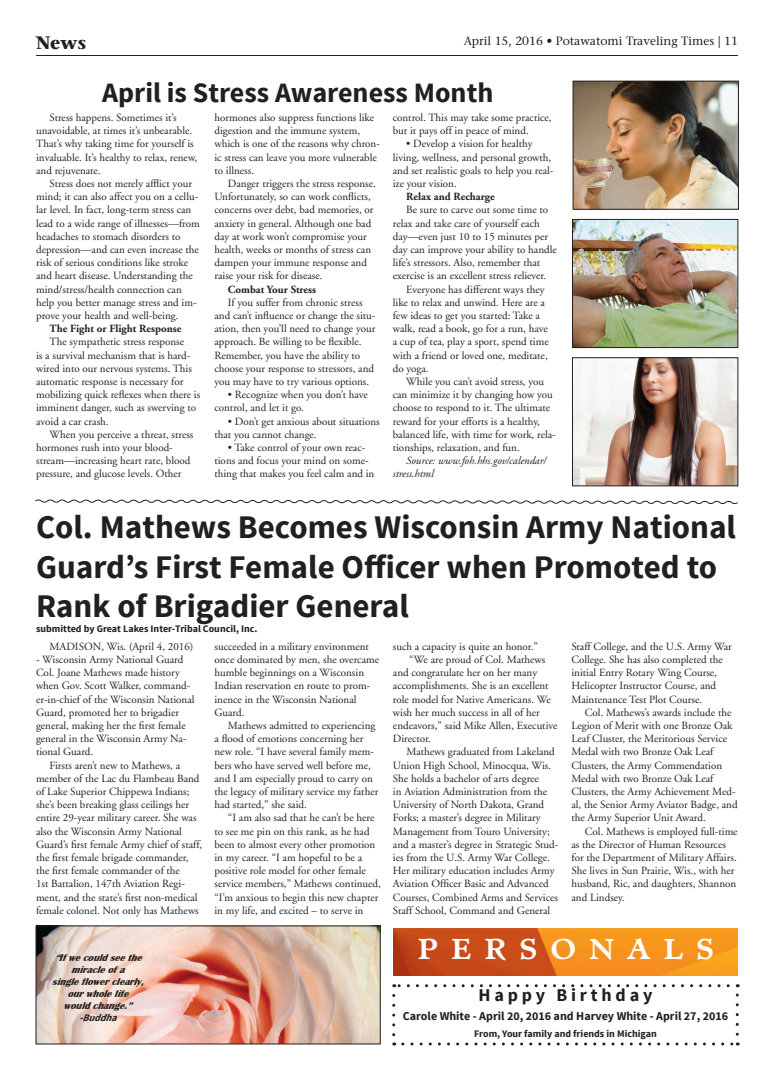
<style>
.page{position:relative;width:774px;height:1080px;background:#fff}
.page>*{position:absolute;margin:0;border:0;box-sizing:border-box;transform-origin:0 0}
.t1{font:700 33px/39.6px "Source Sans Pro";color:#231f20}
.t2{font:700 30px "Minister T";letter-spacing:.45em;color:#fff}
.t3{font:700 28px "Source Sans Pro";color:#231f20}
.t4{font:700 18px "Source Sans Pro";letter-spacing:.21em;color:#231f20}
.t5{font:700 18px "Stone Serif Std";color:#231f20}
.t6{font:700 12px "Source Sans Pro";color:#231f20}
.t7{font:500 12px "Stone Serif Std";color:#231f20}
.t8{font:11px/13.2px "Adobe Garamond";color:#231f20}
.t9{font:700 11px "Adobe Garamond";color:#231f20}
.t10{font:italic 11px/13.2px "Adobe Garamond";color:#231f20}
.t11{font:700 10px "Source Sans Pro";color:#231f20}
.t12{font:italic 700 10px "Britannic";color:#231f20}
.t13{font:italic 700 10px "Source Sans Pro";color:#231f20}
</style>
<div class="page">
<hr style="left:36px;top:55px;width:702px;height:1px;background:#231f20">
<img style="left:574px;top:221px;width:162px;height:125px">
<div style="left:572px;top:219px;width:166px;height:129px;border:1px solid #231f20"></div>
<img style="left:575px;top:83px;width:162px;height:124px">
<div style="left:573px;top:81px;width:166px;height:128px;border:1px solid #231f20"></div>
<img style="left:574px;top:360px;width:162px;height:124px">
<div style="left:572px;top:358px;width:166px;height:128px;border:1px solid #231f20"></div>
<svg style="left:35px;top:499px;width:703px;height:5px"></svg>
<img style="left:394px;top:928px;width:344px;height:48px">
<svg style="left:392px;top:995px;width:3px;height:51px"></svg>
<svg style="left:403px;top:1042px;width:335px;height:4px"></svg>
<svg style="left:736px;top:984px;width:3px;height:50px"></svg>
<svg style="left:394px;top:984px;width:334px;height:3px"></svg>
<img style="left:38px;top:928px;width:340px;height:114px">
<p class="t5" style="left:36px;top:32px;width:52px">News</p>
<p class="t7" style="left:464px;top:34px;width:276px">April 15, 2016 • Potawatomi Traveling Times | 11</p>
<p class="t3" style="left:102px;top:75px;width:393px">April is Stress Awareness Month</p>
<p class="t8" style="left:36px;top:111px;width:163px;text-indent:13px">Stress happens. Sometimes it’s unavoidable, at times it’s unbearable.<br>That’s why taking time for yourself is invaluable. It’s healthy to relax, renew, and rejuvenate.</p>
<p class="t8" style="left:36px;top:177px;width:165px;text-indent:13px">Stress does not merely afflict your mind; it can also affect you on a cellu&shy;lar level. In fact, long-term stress can lead to a wide range of illnesses—from headaches to stomach disorders to depression—and can even increase the risk of serious conditions like stroke and heart disease. Understanding the mind/stress/health connection can help you better manage stress and im&shy;prove your health and well-being.</p>
<p class="t9" style="left:50px;top:323px;width:133px">The Fight or Flight Response</p>
<p class="t8" style="left:36px;top:336px;width:166px;text-indent:13px">The sympathetic stress response<br>is a survival mechanism that is hard&shy;wired into our nervous systems. This automatic response is necessary for mobilizing quick reflexes when there is imminent danger, such as swerving to avoid a car crash.</p>
<p class="t8" style="left:36px;top:428px;width:159px;text-indent:13px">When you perceive a threat, stress hormones rush into your blood&shy;stream—increasing heart rate, blood pressure, and glucose levels. Other</p>
<p class="t8" style="left:214px;top:111px;width:167px">hormones also suppress functions like digestion and the immune system, which is one of the reasons why chron&shy;ic stress can leave you more vulnerable to illness.</p>
<p class="t8" style="left:214px;top:177px;width:163px;text-indent:13px">Danger triggers the stress response.<br>Unfortunately, so can work conflicts, concerns over debt, bad memories, or anxiety in general. Although one bad day at work won’t compromise your health, weeks or months of stress can dampen your immune response and raise your risk for disease.</p>
<p class="t9" style="left:228px;top:283px;width:89px">Combat Your Stress</p>
<p class="t8" style="left:214px;top:296px;width:162px;text-indent:13px">If you suffer from chronic stress and can’t influence or change the situ&shy;ation, then you’ll need to change your approach. Be willing to be flexible.<br>Remember, you have the ability to choose your response to stressors, and you may have to try various options.</p>
<p class="t8" style="left:214px;top:388px;width:155px;text-indent:13px">• Recognize when you don’t have control, and let it go.</p>
<p class="t8" style="left:214px;top:415px;width:167px;text-indent:13px">• Don’t get anxious about situations that you cannot change.</p>
<p class="t8" style="left:214px;top:441px;width:161px;text-align:center">• Take control of your own reac&shy;tions and focus your mind on some&shy;thing that makes you feel calm and in</p>
<p class="t8" style="left:393px;top:111px;width:160px">control. This may take some practice, but it pays off in peace of mind.</p>
<p class="t8" style="left:393px;top:138px;width:162px;text-indent:13px">• Develop a vision for healthy living, wellness, and personal growth, and set realistic goals to help you real&shy;ize your vision.</p>
<p class="t9" style="left:406px;top:191px;width:90px">Relax and Recharge</p>
<p class="t8" style="left:393px;top:204px;width:166px;text-indent:13px">Be sure to carve out some time to relax and take care of yourself each day—even just 10 to 15 minutes per day can improve your ability to handle life’s stressors. Also, remember that exercise is an excellent stress reliever.</p>
<p class="t8" style="left:393px;top:283px;width:157px;text-indent:13px">Everyone has different ways they like to relax and unwind. Here are a few ideas to get you started: Take a walk, read a book, go for a run, have a cup of tea, play a sport, spend time with a friend or loved one, meditate, do yoga.</p>
<p class="t8" style="left:393px;top:375px;width:164px;text-indent:13px">While you can’t avoid stress, you can minimize it by changing how you choose to respond to it. The ultimate reward for your efforts is a healthy, balanced life, with time for work, rela&shy;tionships, relaxation, and fun.</p>
<p class="t10" style="left:393px;top:455px;width:155px;text-indent:13px">Source: www.foh.hhs.gov/calendar/ stress.html</p>
<p class="t1" style="left:36px;top:508px;width:702px">Col. Mathews Becomes Wisconsin Army National<br>Guard’s First Female Officer when Promoted to<br>Rank of Brigadier General</p>
<p class="t11" style="left:36px;top:622px;width:223px">submitted by Great Lakes Inter-Tribal Council, Inc.</p>
<p class="t8" style="left:50px;top:640px;width:145px">MADISON, Wis. (April 4, 2016)</p>
<p class="t8" style="left:36px;top:653px;width:160px">- Wisconsin Army National Guard<br>Col. Joane Mathews made history when Gov. Scott Walker, command&shy;er-in-chief of the Wisconsin National<br>Guard, promoted her to brigadier general, making her the first female general in the Wisconsin Army Na&shy;tional Guard.</p>
<p class="t8" style="left:36px;top:759px;width:168px;text-indent:13px">Firsts aren’t new to Mathews, a member of the Lac du Flambeau Band of Lake Superior Chippewa Indians; she’s been breaking glass ceilings her entire 29-year military career. She was also the Wisconsin Army National Guard’s first female Army chief of staff, the first female brigade commander, the first female commander of the<br>1st Battalion, 147th Aviation Regi&shy;ment, and the state’s first non-medical female colonel. Not only has Mathews</p>
<p class="t8" style="left:214px;top:640px;width:166px">succeeded in a military environment once dominated by men, she overcame humble beginnings on a Wisconsin<br>Indian reservation en route to prom&shy;inence in the Wisconsin National<br>Guard.</p>
<p class="t8" style="left:214px;top:719px;width:165px;text-indent:13px">Mathews admitted to experiencing a flood of emotions concerning her new role. “I have several family mem&shy;bers who have served well before me, and I am especially proud to carry on the legacy of military service my father had started,” she said.</p>
<p class="t8" style="left:214px;top:812px;width:168px;text-indent:13px">“I am also sad that he can’t be here to see me pin on this rank, as he had been to almost every other promotion in my career. “I am hopeful to be a positive role model for other female service members,” Mathews continued, “I’m anxious to begin this new chapter in my life, and excited – to serve in</p>
<p class="t8" style="left:393px;top:640px;width:147px">such a capacity is quite an honor.”</p>
<p class="t8" style="left:393px;top:653px;width:166px;text-indent:16px">“We are proud of Col. Mathews and congratulate her on her many accomplishments. She is an excellent role model for Native Americans. We wish her much success in all of her endeavors,” said Mike Allen, Executive<br>Director.</p>
<p class="t8" style="left:393px;top:746px;width:167px;text-indent:13px">Mathews graduated from Lakeland Union High School, Minocqua, Wis.<br>She holds a bachelor of arts degree<br>in Aviation Administration from the University of North Dakota, Grand Forks; a master’s degree in Military Management from Touro University; and a master’s degree in Strategic Stud&shy;ies from the U.S. Army War College.<br>Her military education includes Army Aviation Officer Basic and Advanced Courses, Combined Arms and Services Staff School, Command and General</p>
<p class="t8" style="left:571px;top:640px;width:162px">Staff College, and the U.S. Army War College. She has also completed the initial Entry Rotary Wing Course, Helicopter Instructor Course, and Maintenance Test Plot Course.</p>
<p class="t8" style="left:571px;top:706px;width:168px;text-indent:13px">Col. Mathews’s awards include the Legion of Merit with one Bronze Oak Leaf Cluster, the Meritorious Service Medal with two Bronze Oak Leaf Clusters, the Army Commendation Medal with two Bronze Oak Leaf Clusters, the Army Achievement Med&shy;al, the Senior Army Aviator Badge, and the Army Superior Unit Award.</p>
<p class="t8" style="left:571px;top:825px;width:168px;text-indent:13px">Col. Mathews is employed full-time as the Director of Human Resources for the Department of Military Affairs.<br>She lives in Sun Prairie, Wis., with her husband, Ric, and daughters, Shannon and Lindsey.</p>
<p class="t12" style="left:54px;top:952px;width:93px">“Ifwecouldseethe</p>
<p class="t12" style="left:71px;top:964px;width:59px">miracleofa</p>
<p class="t12" style="left:52px;top:976px;width:97px">singleflowerclearly,</p>
<p class="t12" style="left:68px;top:988px;width:66px">ourwholelife</p>
<p class="t12" style="left:64px;top:1000px;width:74px">wouldchange.”</p>
<p class="t13" style="left:79px;top:1011px;width:44px">-Buddha</p>
<p class="t2" style="left:418px;top:932px;width:297px">PERSONALS</p>
<p class="t4" style="left:479px;top:983px;width:175px">Happy Birthday</p>
<p class="t6" style="left:403px;top:1008px;width:327px">Carole White - April 20, 2016 and Harvey White - April 27, 2016</p>
<p class="t11" style="left:474px;top:1027px;width:184px">From, Your family and friends in Michigan</p>
</div>
